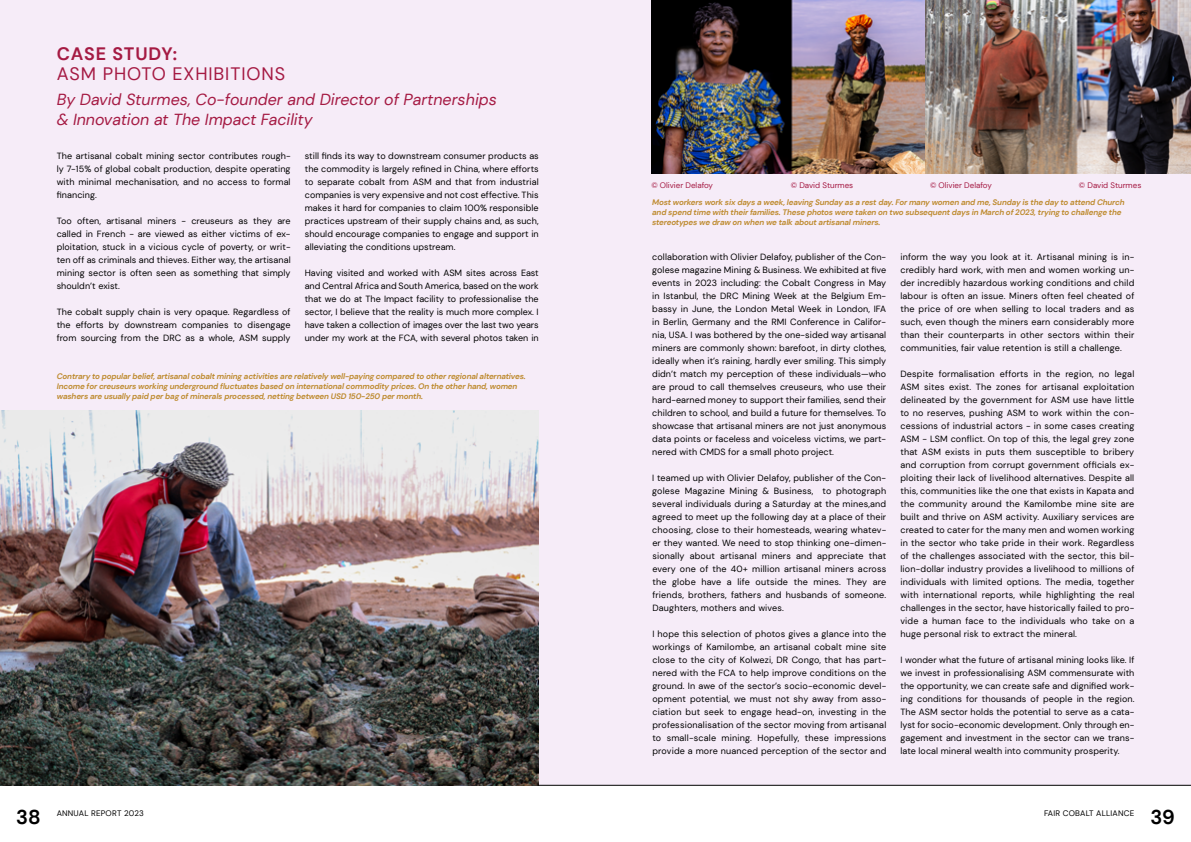
<style>
.page{position:relative;width:1191px;height:842px;background:#fff}
.page>*{position:absolute;margin:0;border:0;box-sizing:border-box;transform-origin:0 0}
.t1{font:700 20px "DM Sans";color:#000}
.t2{font:18px "DM Sans";letter-spacing:.05em;color:#a51a43}
.t3{font:700 18px "DM Sans";letter-spacing:.05em;color:#a51a43}
.t4{font:italic 16px/20px "DM Sans";color:#a51a43}
.t5{font:9px/13px "DM Sans";letter-spacing:.01em;color:#000;text-align:justify}
.t6{font:italic 700 8px/10px "DM Sans";letter-spacing:-.02em;color:#be8b30}
.t7{font:8px "DM Sans";color:#a51a43}
.t8{font:8px "DM Sans";letter-spacing:.025em;color:#000}
</style>
<div class="page">
<div style="left:0;top:0;width:1191px;height:785px;background:#f6ecf8"></div>
<hr style="left:0;top:785px;width:1191px;height:1px;background:#000">
<img style="left:0;top:411px;width:539px;height:374px">
<img style="left:651px;top:0;width:540px;height:174px">
<h2 class="t3" style="left:57px;top:43px;width:122px">CASE STUDY:</h2>
<h2 class="t2" style="left:57px;top:63px;width:230px">ASM PHOTO EXHIBITIONS</h2>
<h3 class="t4" style="left:57px;top:90px;width:442px">By David Sturmes, Co-founder and Director of Partnerships &amp; Innovation at The Impact Facility</h3>
<p class="t5" style="left:57px;top:149px;width:235px">The artisanal cobalt mining sector contributes rough&shy;ly 7-15% of global cobalt production, despite operating with minimal mechanisation, and no access to formal financing.</p>
<p class="t5" style="left:57px;top:214px;width:235px">Too often, artisanal miners - creuseurs as they are called in French - are viewed as either victims of ex&shy;ploitation, stuck in a vicious cycle of poverty, or writ&shy;ten off as criminals and thieves. Either way, the artisanal mining sector is often seen as something that simply shouldn’t exist.</p>
<p class="t5" style="left:57px;top:305px;width:235px">The cobalt supply chain is very opaque. Regardless of the efforts by downstream companies to disengage from sourcing from the DRC as a whole, ASM supply</p>
<p class="t6" style="left:57px;top:371px;width:470px">Contrary to popular belief, artisanal cobalt mining activities are relatively well-paying compared to other regional alternatives.<br>Income for creuseurs working underground fluctuates based on international commodity prices. On the other hand, women washers are usually paid per bag of minerals processed, netting between USD 150-250 per month.</p>
<p class="t5" style="left:305px;top:149px;width:235px">still finds its way to downstream consumer products as the commodity is largely refined in China, where efforts to separate cobalt from ASM and that from industrial companies is very expensive and not cost effective. This makes it hard for companies to claim 100% responsible practices upstream of their supply chains and, as such, should encourage companies to engage and support in alleviating the conditions upstream.</p>
<p class="t5" style="left:305px;top:266px;width:235px">Having visited and worked with ASM sites across East and Central Africa and South America, based on the work that we do at The Impact facility to professionalise the sector, I believe that the reality is much more complex. I have taken a collection of images over the last two years under my work at the FCA, with several photos taken in</p>
<p class="t7" style="left:651px;top:180px;width:63px">© Olivier Delafoy</p>
<p class="t7" style="left:791px;top:180px;width:64px">© David Sturmes</p>
<p class="t7" style="left:930px;top:180px;width:63px">© Olivier Delafoy</p>
<p class="t7" style="left:1079px;top:180px;width:64px">© David Sturmes</p>
<p class="t6" style="left:652px;top:198px;width:474px">Most workers work six days a week, leaving Sunday as a rest day. For many women and me, Sunday is the day to attend Church and spend time with their families. These photos were taken on two subsequent days in March of 2023, trying to challenge the stereotypes we draw on when we talk about artisanal miners.</p>
<p class="t5" style="left:652px;top:250px;width:235px">collaboration with Olivier Delafoy, publisher of the Con&shy;golese magazine Mining &amp; Business. We exhibited at five events in 2023 including: the Cobalt Congress in May in Istanbul, the DRC Mining Week at the Belgium Em&shy;bassy in June, the London Metal Week in London, IFA in Berlin, Germany and the RMI Conference in Califor&shy;nia, USA. I was bothered by the one-sided way artisanal miners are commonly shown: barefoot, in dirty clothes, ideally when it’s raining, hardly ever smiling. This simply didn’t match my perception of these individuals—who are proud to call themselves creuseurs, who use their hard-earned money to support their families, send their children to school, and build a future for themselves. To showcase that artisanal miners are not just anonymous data points or faceless and voiceless victims, we part&shy;nered with CMDS for a small photo project.</p>
<p class="t5" style="left:652px;top:471px;width:235px">I teamed up with Olivier Delafoy, publisher of the Con&shy;golese Magazine Mining &amp; Business, to photograph several individuals during a Saturday at the mines,and agreed to meet up the following day at a place of their choosing, close to their homesteads, wearing whatev&shy;er they wanted. We need to stop thinking one-dimen&shy;sionally about artisanal miners and appreciate that every one of the 40+ million artisanal miners across the globe have a life outside the mines. They are friends, brothers, fathers and husbands of someone.<br>Daughters, mothers and wives.</p>
<p class="t5" style="left:652px;top:627px;width:235px">I hope this selection of photos gives a glance into the workings of Kamilombe, an artisanal cobalt mine site close to the city of Kolwezi, DR Congo, that has part&shy;nered with the FCA to help improve conditions on the ground. In awe of the sector’s socio-economic devel&shy;opment potential, we must not shy away from asso&shy;ciation but seek to engage head-on, investing in the professionalisation of the sector moving from artisanal to small-scale mining. Hopefully, these impressions provide a more nuanced perception of the sector and</p>
<p class="t5" style="left:900px;top:250px;width:235px">inform the way you look at it. Artisanal mining is in&shy;credibly hard work, with men and women working un&shy;der incredibly hazardous working conditions and child labour is often an issue. Miners often feel cheated of the price of ore when selling to local traders and as such, even though the miners earn considerably more than their counterparts in other sectors within their communities, fair value retention is still a challenge.</p>
<p class="t5" style="left:900px;top:367px;width:235px">Despite formalisation efforts in the region, no legal ASM sites exist. The zones for artisanal exploitation delineated by the government for ASM use have little to no reserves, pushing ASM to work within the con&shy;cessions of industrial actors - in some cases creating ASM - LSM conflict. On top of this, the legal grey zone that ASM exists in puts them susceptible to bribery and corruption from corrupt government officials ex&shy;ploiting their lack of livelihood alternatives. Despite all this, communities like the one that exists in Kapata and the community around the Kamilombe mine site are built and thrive on ASM activity. Auxiliary services are created to cater for the many men and women working in the sector who take pride in their work. Regardless of the challenges associated with the sector, this bil&shy;lion-dollar industry provides a livelihood to millions of individuals with limited options. The media, together with international reports, while highlighting the real challenges in the sector, have historically failed to pro&shy;vide a human face to the individuals who take on a huge personal risk to extract the mineral.</p>
<p class="t5" style="left:900px;top:653px;width:235px">I wonder what the future of artisanal mining looks like. If we invest in professionalising ASM commensurate with the opportunity, we can create safe and dignified work&shy;ing conditions for thousands of people in the region.<br>The ASM sector holds the potential to serve as a cata&shy;lyst for socio-economic development. Only through en&shy;gagement and investment in the sector can we trans&shy;late local mineral wealth into community prosperity.</p>
<h1 class="t1" style="left:16px;top:804px;width:26px">38</h1>
<h1 class="t1" style="left:1150px;top:804px;width:26px">39</h1>
<p class="t8" style="left:57px;top:808px;width:89px">ANNUAL REPORT 2023</p>
<p class="t8" style="left:1044px;top:808px;width:92px">FAIR COBALT ALLIANCE</p>
</div>
